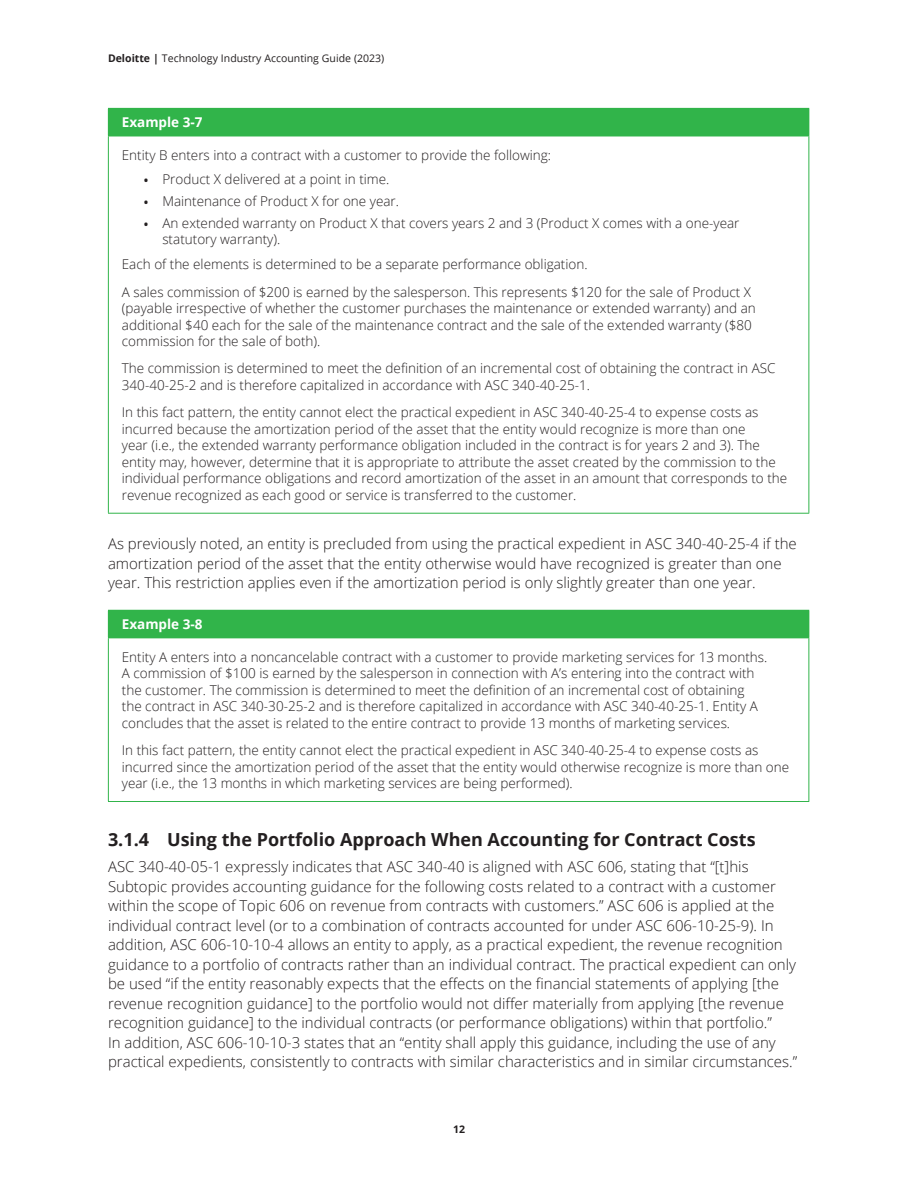
<style>
.page{position:relative;width:918px;height:1188px;background:#fff}
.page>*{position:absolute;margin:0;border:0;box-sizing:border-box;transform-origin:0 0}
.Subhead_B__Bold{font:700 18px "Open Sans";color:#231f20}
.Body{font:300 15px/19.5px "Open Sans";color:#231f20}
.Table_Body_Text{font:300 13.5px/16.5px "Open Sans";color:#231f20}
.Table_Header_White_B{font:700 13.5px "Open Sans";color:#fff}
.t1{font:10.5px "Open Sans";color:#231f20}
.t2{font:700 10.5px "Open Sans";color:#231f20}
.s1{font-weight:700}
.s2{font-size:21px}
</style>
<div class="page">
<div style="left:108px;top:108px;width:701px;height:28px;background:#31b44a"></div>
<hr style="left:108px;top:136px;width:701px;height:1px;background:#31b44a">
<hr style="left:108px;top:136px;width:1px;height:377px;background:#31b44a">
<hr style="left:808px;top:136px;width:1px;height:377px;background:#31b44a">
<hr style="left:108px;top:513px;width:701px;height:1px;background:#31b44a">
<div style="left:108px;top:610px;width:701px;height:28px;background:#31b44a"></div>
<hr style="left:108px;top:638px;width:1px;height:163px;background:#31b44a">
<hr style="left:808px;top:638px;width:1px;height:163px;background:#31b44a">
<hr style="left:108px;top:801px;width:701px;height:1px;background:#31b44a">
<p class="t1" style="left:108px;top:51px;width:278px"><span class="s1">Deloitte |</span> Technology Industry Accounting Guide (2023)</p>
<p class="Table_Header_White_B" style="left:122px;top:113px;width:82px">Example 3-7</p>
<p class="Table_Body_Text" style="left:122px;top:146px;width:431px">Entity B enters into a contract with a customer to provide the following:</p>
<p class="Table_Body_Text" style="left:142px;top:171px;width:249px"><span class="s2">•</span> Product X delivered at a point in time.</p>
<p class="Table_Body_Text" style="left:142px;top:193px;width:258px"><span class="s2">•</span> Maintenance of Product X for one year.</p>
<p class="Table_Body_Text" style="left:162px;top:214px;width:579px;text-indent:-20px"><span class="s2">•</span> An extended warranty on Product X that covers years 2 and 3 (Product X comes with a one-year statutory warranty).</p>
<p class="Table_Body_Text" style="left:122px;top:256px;width:467px">Each of the elements is determined to be a separate performance obligation.</p>
<p class="Table_Body_Text" style="left:122px;top:283px;width:635px">A sales commission of $200 is earned by the salesperson. This represents $120 for the sale of Product X (payable irrespective of whether the customer purchases the maintenance or extended warranty) and an additional $40 each for the sale of the maintenance contract and the sale of the extended warranty ($80 commission for the sale of both).</p>
<p class="Table_Body_Text" style="left:122px;top:360px;width:655px">The commission is determined to meet the definition of an incremental cost of obtaining the contract in ASC<br>340-40-25-2 and is therefore capitalized in accordance with ASC 340-40-25-1.</p>
<p class="Table_Body_Text" style="left:122px;top:404px;width:667px">In this fact pattern, the entity cannot elect the practical expedient in ASC 340-40-25-4 to expense costs as incurred because the amortization period of the asset that the entity would recognize is more than one<br>year (i.e., the extended warranty performance obligation included in the contract is for years 2 and 3). The entity may, however, determine that it is appropriate to attribute the asset created by the commission to the individual performance obligations and record amortization of the asset in an amount that corresponds to the revenue recognized as each good or service is transferred to the customer.</p>
<p class="Body" style="left:108px;top:534px;width:690px">As previously noted, an entity is precluded from using the practical expedient in ASC 340-40-25-4 if the amortization period of the asset that the entity otherwise would have recognized is greater than one year. This restriction applies even if the amortization period is only slightly greater than one year.</p>
<p class="Table_Header_White_B" style="left:122px;top:615px;width:82px">Example 3-8</p>
<p class="Table_Body_Text" style="left:122px;top:648px;width:647px">Entity A enters into a noncancelable contract with a customer to provide marketing services for 13 months.<br>A commission of $100 is earned by the salesperson in connection with A’s entering into the contract with the customer. The commission is determined to meet the definition of an incremental cost of obtaining the contract in ASC 340-30-25-2 and is therefore capitalized in accordance with ASC 340-40-25-1. Entity A concludes that the asset is related to the entire contract to provide 13 months of marketing services.</p>
<p class="Table_Body_Text" style="left:122px;top:741px;width:669px">In this fact pattern, the entity cannot elect the practical expedient in ASC 340-40-25-4 to expense costs as incurred since the amortization period of the asset that the entity would otherwise recognize is more than one year (i.e., the 13 months in which marketing services are being performed).</p>
<p class="Subhead_B__Bold" style="left:108px;top:827px;width:649px">3.1.4 Using the Portfolio Approach When Accounting for Contract Costs</p>
<p class="Body" style="left:108px;top:856px;width:691px">ASC 340-40-05-1 expressly indicates that ASC 340-40 is aligned with ASC 606, stating that “[t]his Subtopic provides accounting guidance for the following costs related to a contract with a customer within the scope of Topic 606 on revenue from contracts with customers.” ASC 606 is applied at the individual contract level (or to a combination of contracts accounted for under ASC 606-10-25-9). In addition, ASC 606-10-10-4 allows an entity to apply, as a practical expedient, the revenue recognition guidance to a portfolio of contracts rather than an individual contract. The practical expedient can only be used “if the entity reasonably expects that the effects on the financial statements of applying [the revenue recognition guidance] to the portfolio would not differ materially from applying [the revenue recognition guidance] to the individual contracts (or performance obligations) within that portfolio.”<br>In addition, ASC 606-10-10-3 states that an “entity shall apply this guidance, including the use of any practical expedients, consistently to contracts with similar characteristics and in similar circumstances.”</p>
<p class="t2" style="left:453px;top:1122px;width:13px">12</p>
</div>
